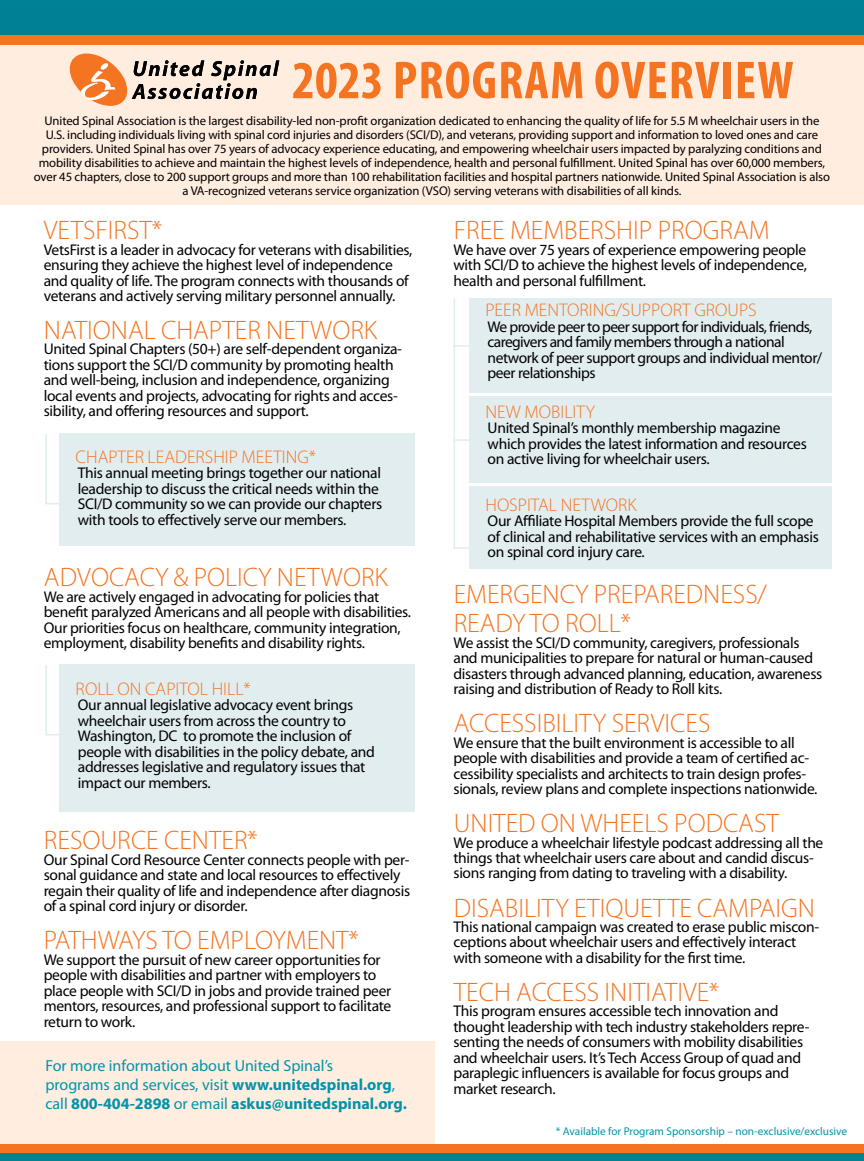
<style>
.page{position:relative;width:864px;height:1161px;background:#fff}
.page>*{position:absolute;margin:0;border:0;box-sizing:border-box;transform-origin:0 0}
.t1{font:700 condensed 53.85px "Myriad Pro";letter-spacing:.02em;color:#f47422}
.t2{font:300 26.85px/28.8px "Myriad Pro";color:#f47421}
.t3{font:300 18.3px "Myriad Pro";color:#f47421}
.t4{font:16.05px/19.2px "Myriad Pro";color:#0094a9}
.t5{font:15.6px/15.5px "Myriad Pro";letter-spacing:-.02em;color:#000}
.t6{font:15.6px/15.5px "Myriad Pro";letter-spacing:-.04em;color:#000}
.t7{font:12.75px/14.1px "Myriad Pro";letter-spacing:-.01em;color:#000;text-align:center}
.t8{font:11.25px "Myriad Pro";color:#0094a9}
.s1{font-weight:700}
</style>
<div class="page">
<div style="left:0;top:0;width:864px;height:46px;background:#008093"></div>
<div style="left:0;top:1153px;width:864px;height:8px;background:#008397"></div>
<div style="left:0;top:35px;width:864px;height:169px;background:#ffede0"></div>
<div style="left:0;top:1041px;width:434px;height:104px;background:#ffede0"></div>
<div style="left:0;top:35px;width:864px;height:9px;background:#f47422"></div>
<div style="left:59px;top:433px;width:356px;height:113px;background:#e2edf0"></div>
<hr style="left:45px;top:434px;width:2px;height:70px;background:#e2edf0">
<svg style="left:47px;top:503px;width:12px;height:1px"></svg>
<div style="left:59px;top:665px;width:356px;height:147px;background:#e2edf0"></div>
<hr style="left:45px;top:665px;width:2px;height:70px;background:#e2edf0">
<svg style="left:47px;top:734px;width:12px;height:1px"></svg>
<svg style="left:69px;top:54px;width:210px;height:52px"></svg>
<div style="left:0;top:1145px;width:864px;height:8px;background:#f47421"></div>
<div style="left:469px;top:298px;width:363px;height:95px;background:#e2edf0"></div>
<div style="left:469px;top:396px;width:363px;height:87px;background:#e2edf0"></div>
<div style="left:469px;top:486px;width:363px;height:83px;background:#e2edf0"></div>
<hr style="left:454px;top:298px;width:1px;height:250px;background:#e2edf0">
<svg style="left:453px;top:345px;width:16px;height:2px"></svg>
<svg style="left:453px;top:439px;width:16px;height:2px"></svg>
<svg style="left:453px;top:547px;width:16px;height:2px"></svg>
<p class="t1" style="left:292px;top:47px;width:503px">2023 PROGRAM OVERVIEW</p>
<p class="t7" style="left:34px;top:113px;width:798px">United Spinal Association is the largest disability-led non-profit organization dedicated to enhancing the quality of life for 5.5 M wheelchair users in the U.S. including individuals living with spinal cord injuries and disorders (SCI/D), and veterans, providing support and information to loved ones and care providers. United Spinal has over 75 years of advocacy experience educating, and empowering wheelchair users impacted by paralyzing conditions and mobility disabilities to achieve and maintain the highest levels of independence, health and personal fulfillment. United Spinal has over 60,000 members, over 45 chapters, close to 200 support groups and more than 100 rehabilitation facilities and hospital partners nationwide. United Spinal Association is also a VA-recognized veterans service organization (VSO) serving veterans with disabilities of all kinds.</p>
<p class="t2" style="left:44px;top:216px;width:120px">VETSFIRST*</p>
<p class="t5" style="left:44px;top:241px;width:370px">VetsFirst is a leader in advocacy for veterans with disabilities, ensuring they achieve the highest level of independence and quality of life. The program connects with thousands of veterans and actively serving military personnel annually.</p>
<p class="t2" style="left:44px;top:315px;width:335px">NATIONAL CHAPTER NETWORK</p>
<p class="t5" style="left:44px;top:341px;width:360px">United Spinal Chapters (50+) are self-dependent organiza&shy;tions support the SCI/D community by promoting health and well-being, inclusion and independence, organizing local events and projects, advocating for rights and acces&shy;sibility, and offering resources and support.</p>
<p class="t3" style="left:76px;top:446px;width:242px">CHAPTER LEADERSHIP MEETING*</p>
<p class="t5" style="left:78px;top:465px;width:306px">This annual meeting brings together our national leadership to discuss the critical needs within the SCI/D community so we can provide our chapters with tools to effectively serve our members.</p>
<p class="t2" style="left:44px;top:563px;width:345px">ADVOCACY &amp; POLICY NETWORK</p>
<p class="t5" style="left:44px;top:589px;width:369px">We are actively engaged in advocating for policies that benefit paralyzed Americans and all people with disabilities.<br>Our priorities focus on healthcare, community integration, employment, disability benefits and disability rights.</p>
<p class="t3" style="left:76px;top:678px;width:176px">ROLL ON CAPITOL HILL*</p>
<p class="t5" style="left:78px;top:697px;width:299px">Our annual legislative advocacy event brings wheelchair users from across the country to Washington, DC to promote the inclusion of people with disabilities in the policy debate, and addresses legislative and regulatory issues that impact our members.</p>
<p class="t2" style="left:44px;top:826px;width:215px">RESOURCE CENTER*</p>
<p class="t5" style="left:44px;top:852px;width:368px">Our Spinal Cord Resource Center connects people with per&shy;sonal guidance and state and local resources to effectively regain their quality of life and independence after diagnosis of a spinal cord injury or disorder.</p>
<p class="t2" style="left:44px;top:926px;width:317px">PATHWAYS TO EMPLOYMENT*</p>
<p class="t5" style="left:44px;top:952px;width:349px">We support the pursuit of new career opportunities for people with disabilities and partner with employers to place people with SCI/D in jobs and provide trained peer mentors, resources, and professional support to facilitate return to work.</p>
<p class="t4" style="left:45px;top:1055px;width:363px">For more information about United Spinal’s<br>programs and services, visit <span class="s1">www.unitedspinal.org</span>, call <span class="s1">800-404-2898</span> or email <span class="s1">askus@unitedspinal.org.</span></p>
<p class="t2" style="left:454px;top:216px;width:317px">FREE MEMBERSHIP PROGRAM</p>
<p class="t5" style="left:453px;top:241px;width:355px;text-align:justify">We have over 75 years of experience empowering people with SCI/D to achieve the highest levels of independence, health and personal fulfillment.</p>
<p class="t3" style="left:485px;top:299px;width:273px">PEER MENTORING/SUPPORT GROUPS</p>
<p class="t6" style="left:488px;top:319px;width:336px">We provide peer to peer support for individuals, friends, caregivers and family members through a national network of peer support groups and individual mentor/ peer relationships</p>
<p class="t3" style="left:485px;top:401px;width:111px">NEW MOBILITY</p>
<p class="t5" style="left:488px;top:420px;width:321px">United Spinal’s monthly membership magazine which provides the latest information and resources on active living for wheelchair users.</p>
<p class="t3" style="left:485px;top:494px;width:153px">HOSPITAL NETWORK</p>
<p class="t5" style="left:488px;top:513px;width:333px">Our Affiliate Hospital Members provide the full scope of clinical and rehabilitative services with an emphasis on spinal cord injury care.</p>
<p class="t2" style="left:454px;top:580px;width:315px">EMERGENCY PREPAREDNESS/<br>READY TO ROLL*</p>
<p class="t5" style="left:453px;top:635px;width:370px">We assist the SCI/D community, caregivers, professionals and municipalities to prepare for natural or human-caused disasters through advanced planning, education, awareness raising and distribution of Ready to Roll kits.</p>
<p class="t2" style="left:454px;top:709px;width:258px">ACCESSIBILITY SERVICES</p>
<p class="t5" style="left:453px;top:734px;width:366px">We ensure that the built environment is accessible to all people with disabilities and provide a team of certified ac&shy;cessibility specialists and architects to train design profes&shy;sionals, review plans and complete inspections nationwide.</p>
<p class="t2" style="left:454px;top:808px;width:327px">UNITED ON WHEELS PODCAST</p>
<p class="t5" style="left:453px;top:834px;width:371px">We produce a wheelchair lifestyle podcast addressing all the things that wheelchair users care about and candid discus&shy;sions ranging from dating to traveling with a disability.</p>
<p class="t2" style="left:454px;top:893px;width:363px">DISABILITY ETIQUETTE CAMPAIGN</p>
<p class="t5" style="left:453px;top:919px;width:367px">This national campaign was created to erase public miscon&shy;ceptions about wheelchair users and effectively interact with someone with a disability for the first time.</p>
<p class="t2" style="left:454px;top:977px;width:267px">TECH ACCESS INITIATIVE*</p>
<p class="t5" style="left:453px;top:1003px;width:358px">This program ensures accessible tech innovation and thought leadership with tech industry stakeholders repre&shy;senting the needs of consumers with mobility disabilities and wheelchair users. It’s Tech Access Group of quad and paraplegic influencers is available for focus groups and market research.</p>
<p class="t8" style="left:556px;top:1124px;width:293px">* Available for Program Sponsorship – non-exclusive/exclusive</p>
</div>
